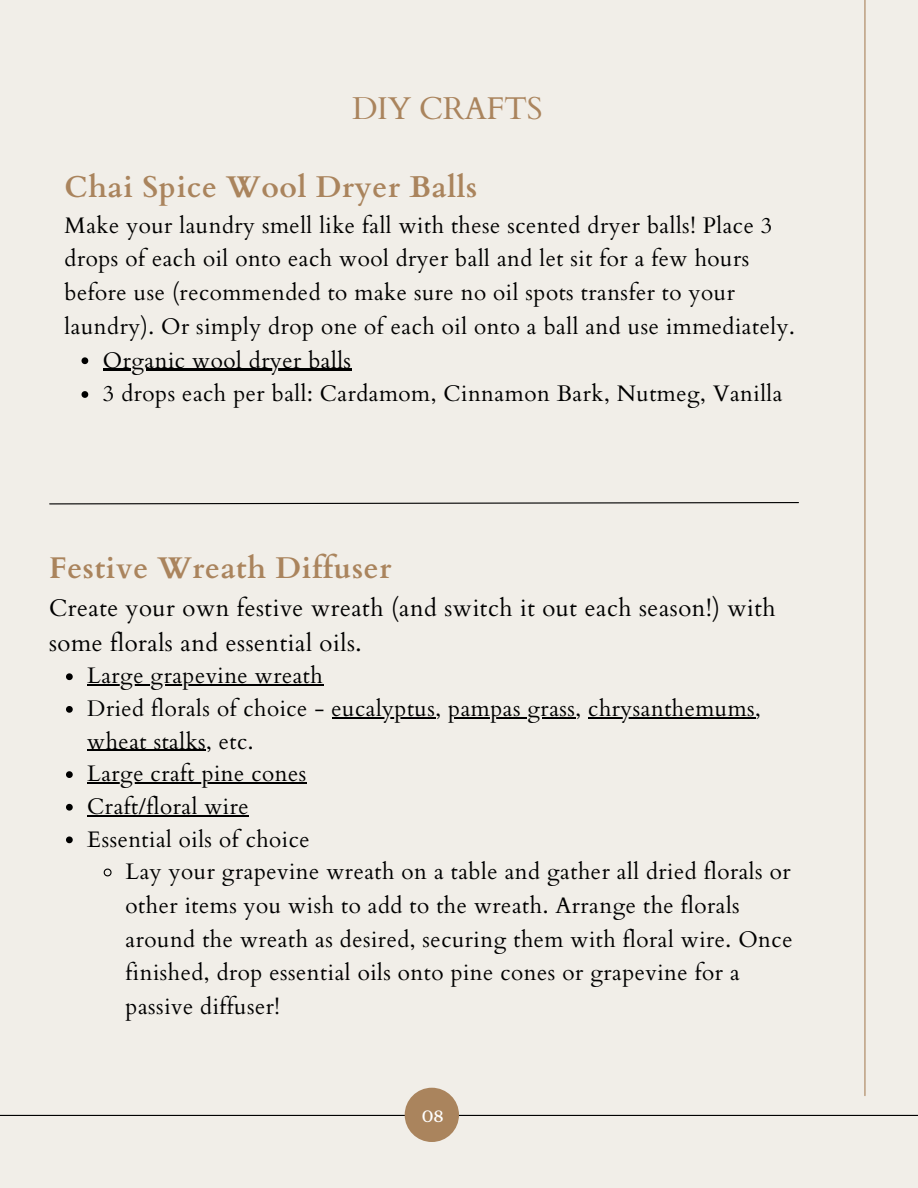
<style>
.page{position:relative;width:918px;height:1188px;background:#f1eee8}
.page>*{position:absolute;margin:0;border:0;box-sizing:border-box;transform-origin:0 0}
.t1{font:31.5px "Cardo";letter-spacing:-.01em;color:#aa845d}
.t2{font:700 30px "Cardo";letter-spacing:.02em;color:#aa845d}
.t3{font:24px/34.8px "Cardo";letter-spacing:.02em;color:#000}
.t4{font:22.5px/33.8px "Cardo";letter-spacing:.02em;color:#000}
.t5{font:21.3px "Alice";color:#fff}
</style>
<div class="page">
<hr style="left:0;top:1115px;width:918px;height:1px;background:#000">
<div style="left:405px;top:1088px;width:54px;height:54px;background:#aa845d;border-radius:50%"></div>
<hr style="left:864px;top:0;width:2px;height:1096px;background:#aa845d">
<svg style="left:82px;top:357px;width:6px;height:7px"></svg>
<hr style="left:103px;top:369px;width:249px;height:2px;background:#000">
<svg style="left:82px;top:391px;width:6px;height:7px"></svg>
<svg style="left:66px;top:673px;width:7px;height:7px"></svg>
<hr style="left:87px;top:685px;width:236px;height:1px;background:#000">
<svg style="left:66px;top:706px;width:7px;height:7px"></svg>
<hr style="left:332px;top:717px;width:104px;height:1px;background:#000">
<hr style="left:448px;top:717px;width:128px;height:1px;background:#000">
<hr style="left:588px;top:717px;width:167px;height:1px;background:#000">
<hr style="left:87px;top:750px;width:119px;height:1px;background:#000">
<svg style="left:66px;top:771px;width:7px;height:7px"></svg>
<hr style="left:87px;top:782px;width:220px;height:2px;background:#000">
<svg style="left:66px;top:804px;width:7px;height:7px"></svg>
<hr style="left:87px;top:815px;width:162px;height:1px;background:#000">
<svg style="left:66px;top:836px;width:7px;height:7px"></svg>
<svg style="left:103px;top:868px;width:9px;height:9px"></svg>
<svg style="left:49px;top:502px;width:750px;height:3px"></svg>
<p class="t1" style="left:352px;top:88px;width:192px">DIY CRAFTS</p>
<p class="t2" style="left:65px;top:167px;width:414px">Chai Spice Wool Dryer Balls</p>
<p class="t4" style="left:65px;top:209px;width:732px">Make your laundry smell like fall with these scented dryer balls! Place 3 drops of each oil onto each wool dryer ball and let sit for a few hours before use (recommended to make sure no oil spots transfer to your laundry). Or simply drop one of each oil onto a ball and use immediately.</p>
<p class="t4" style="left:103px;top:344px;width:250px">Organic wool dryer balls</p>
<p class="t4" style="left:103px;top:377px;width:681px">3 drops each per ball: Cardamom, Cinnamon Bark, Nutmeg, Vanilla</p>
<p class="t2" style="left:49px;top:548px;width:344px">Festive Wreath Diffuser</p>
<p class="t3" style="left:49px;top:591px;width:728px">Create your own festive wreath (and switch it out each season!) with some florals and essential oils.</p>
<p class="t4" style="left:87px;top:660px;width:237px">Large grapevine wreath</p>
<p class="t4" style="left:87px;top:693px;width:675px;line-height:32.7px">Dried florals of choice - eucalyptus, pampas grass, chrysanthemums, wheat stalks, etc.</p>
<p class="t4" style="left:87px;top:757px;width:220px">Large craft pine cones</p>
<p class="t4" style="left:87px;top:790px;width:163px">Craft/floral wire</p>
<p class="t4" style="left:87px;top:823px;width:224px">Essential oils of choice</p>
<p class="t4" style="left:126px;top:855px;width:668px">Lay your grapevine wreath on a table and gather all dried florals or other items you wish to add to the wreath. Arrange the florals around the wreath as desired, securing them with floral wire. Once finished, drop essential oils onto pine cones or grapevine for a passive diffuser!</p>
<p class="t5" style="left:422px;top:1103px;width:24px">08</p>
</div>
